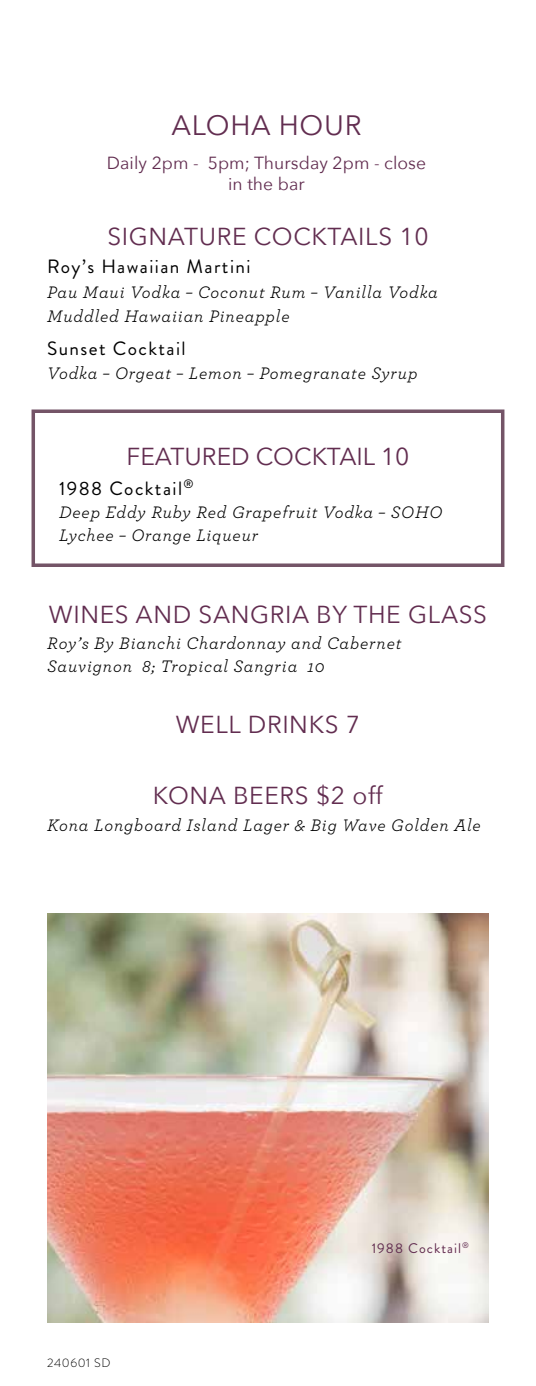
<style>
.page{position:relative;width:536px;height:1386px;background:#fff}
.page>*{position:absolute;margin:0;border:0;box-sizing:border-box;transform-origin:0 0}
.t1{font:28px "Avenir Next";letter-spacing:.025em;color:#622d50}
.t2{font:24.5px "Avenir Next";letter-spacing:.025em;color:#622d50}
.t3{font:24.5px "Avenir Next";color:#622d50}
.t4{font:19.25px "Brandon Grotesque";letter-spacing:.075em;color:#000}
.t5{font:italic 17.5px/22.8px "Archer";letter-spacing:.05em;color:#000}
.t6{font:17.5px/21px "Avenir Next";letter-spacing:.005em;color:#622d50;text-align:center}
.t7{font:14px "Brandon Grotesque";letter-spacing:.075em;color:#622d50}
.t8{font:300 12.25px "Brandon Grotesque";letter-spacing:.05em;color:#000}
</style>
<div class="page">
<img style="left:47px;top:914px;width:441px;height:409px">
<div style="left:32px;top:410px;width:472px;height:157px;border:4px solid #745467"></div>
<h1 class="t1" style="left:171px;top:102px;width:191px">ALOHA HOUR</h1>
<p class="t6" style="left:107px;top:152px;width:321px">Daily 2pm - 5pm; Thursday 2pm - close in the bar</p>
<h2 class="t2" style="left:107px;top:216px;width:322px">SIGNATURE COCKTAILS 10</h2>
<p class="t4" style="left:47px;top:253px;width:205px">Roy’s Hawaiian Martini</p>
<p class="t5" style="left:47px;top:279px;width:392px;line-height:24.5px">Pau Maui Vodka – Coconut Rum – Vanilla Vodka<br>Muddled Hawaiian Pineapple</p>
<p class="t4" style="left:47px;top:335px;width:140px">Sunset Cocktail</p>
<p class="t5" style="left:47px;top:361px;width:371px">Vodka – Orgeat – Lemon – Pomegranate Syrup</p>
<h2 class="t3" style="left:126px;top:436px;width:284px">FEATURED COCKTAIL 10</h2>
<p class="t4" style="left:59px;top:475px;width:136px">1988 Cocktail<sup>®</sup></p>
<p class="t5" style="left:59px;top:500px;width:384px">Deep Eddy Ruby Red Grapefruit Vodka – SOHO<br>Lychee – Orange Liqueur</p>
<h2 class="t2" style="left:49px;top:594px;width:439px">WINES AND SANGRIA BY THE GLASS</h2>
<p class="t5" style="left:47px;top:631px;width:355px">Roy’s By Bianchi Chardonnay and Cabernet<br>Sauvignon 8; Tropical Sangria 10</p>
<h2 class="t2" style="left:176px;top:704px;width:186px">WELL DRINKS 7</h2>
<h2 class="t2" style="left:153px;top:775px;width:231px">KONA BEERS $2 off</h2>
<p class="t5" style="left:47px;top:812px;width:435px">Kona Longboard Island Lager &amp; Big Wave Golden Ale</p>
<p class="t8" style="left:47px;top:1354px;width:65px">240601 SD</p>
<p class="t7" style="left:371px;top:1239px;width:99px">1988 Cocktail<sup>®</sup></p>
</div>
